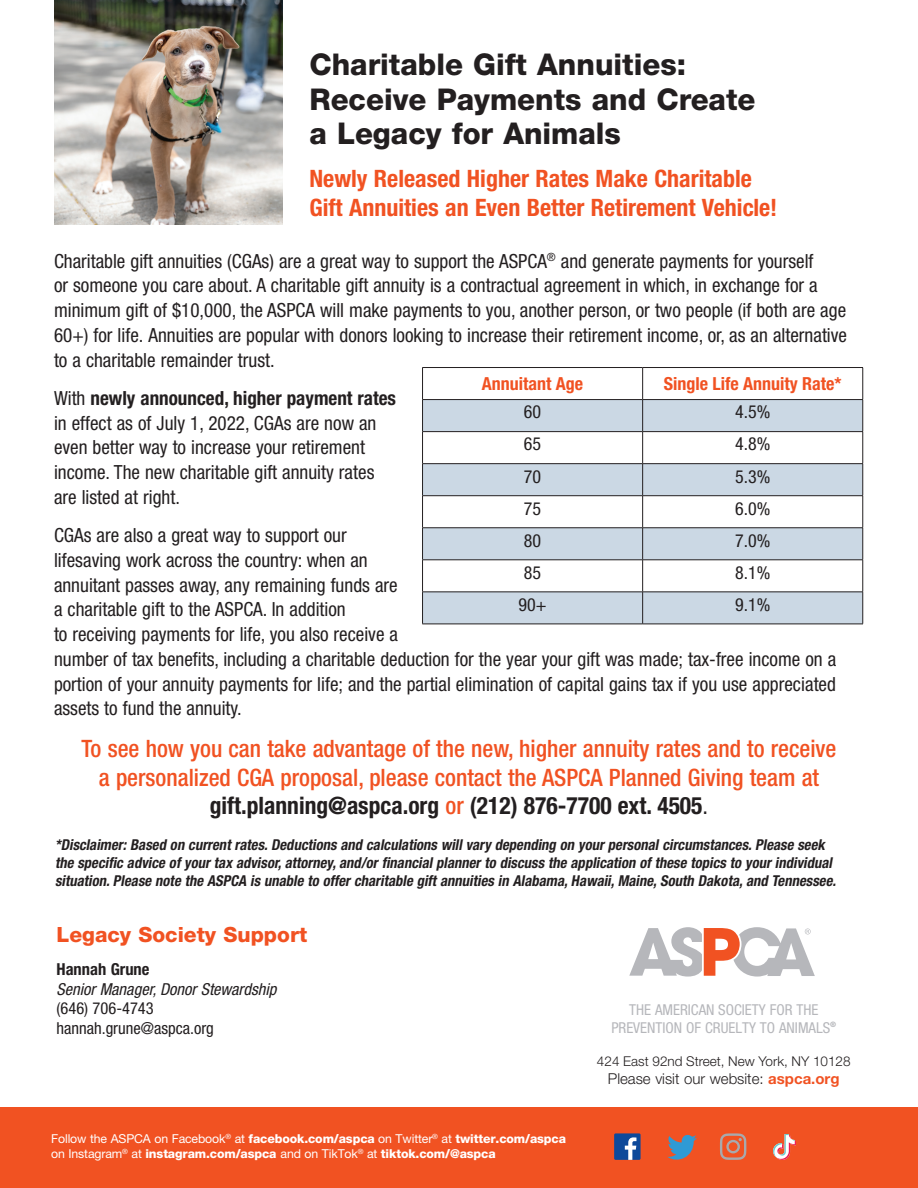
<style>
.page{position:relative;width:918px;height:1188px;background:#fff}
.page>*{position:absolute;margin:0;border:0;box-sizing:border-box;transform-origin:0 0}
.t1{font:800 30px/34.5px "Helvetica Neue LT Std";color:#231f20}
.t2{font:500 condensed 24px/28.5px "Helvetica Neue LT Std";color:#f15222;text-align:center}
.t3{font:700 condensed 24px/28.8px "Helvetica Neue LT Std";color:#f15222}
.t4{font:800 21px "Helvetica Neue LT Std";color:#f15222}
.t5{font:condensed 19.5px/24.8px "Helvetica Neue LT Std";color:#231f20}
.t6{font:condensed 18px "Helvetica Neue LT Std";color:#231f20}
.t7{font:700 condensed 18px "Helvetica Neue LT Std";color:#f15222}
.t8{font:italic condensed 16.5px/19.5px "Helvetica Neue LT Std";color:#231f20}
.t9{font:condensed 16.5px/19.5px "Helvetica Neue LT Std";color:#231f20}
.t10{font:italic 700 condensed 15px/18px "Helvetica Neue LT Std";color:#231f20}
.t11{font:condensed 15px/18px "Helvetica Neue LT Std";color:#b6b7bb;text-align:center}
.t12{font:300 15px "Helvetica Neue LT Std";color:#231f20}
.t13{font:300 13.5px "Helvetica Neue LT Std";color:#231f20}
.t14{font:800 12.3px/15px "Helvetica Neue LT Std";letter-spacing:-.01em;color:#fff}
.s1{font-weight:700}
.s2{font-weight:700;color:#231f20}
.s3{font-weight:400;color:#231f20}
.s4{font-weight:700;font-style:normal}
.s5{font-weight:400}
.s6{font-weight:700;color:#f15222}
</style>
<div class="page">
<svg style="left:629px;top:927px;width:186px;height:50px"></svg>
<div style="left:0;top:1108px;width:918px;height:80px;background:#f15222"></div>
<div style="left:614px;top:1133px;width:27px;height:27px;background:#0d499a"></div>
<svg style="left:625px;top:1137px;width:11px;height:23px"></svg>
<svg style="left:720px;top:1133px;width:26px;height:27px"></svg>
<svg style="left:667px;top:1134px;width:30px;height:26px"></svg>
<svg style="left:773px;top:1134px;width:23px;height:26px"></svg>
<img style="left:54px;top:0;width:228px;height:224px">
<svg style="left:423px;top:400px;width:439px;height:224px;fill:#cbd8e4"></svg>
<hr style="left:422px;top:400px;width:1px;height:31px;background:#231f20">
<hr style="left:642px;top:400px;width:1px;height:31px;background:#231f20">
<hr style="left:862px;top:400px;width:1px;height:31px;background:#231f20">
<hr style="left:422px;top:431px;width:221px;height:1px;background:#231f20">
<hr style="left:422px;top:432px;width:1px;height:31px;background:#231f20">
<hr style="left:643px;top:431px;width:220px;height:1px;background:#231f20">
<hr style="left:642px;top:432px;width:1px;height:31px;background:#231f20">
<hr style="left:862px;top:432px;width:1px;height:31px;background:#231f20">
<hr style="left:422px;top:463px;width:221px;height:1px;background:#231f20">
<hr style="left:422px;top:464px;width:1px;height:31px;background:#231f20">
<hr style="left:643px;top:463px;width:220px;height:1px;background:#231f20">
<hr style="left:642px;top:464px;width:1px;height:31px;background:#231f20">
<hr style="left:862px;top:464px;width:1px;height:31px;background:#231f20">
<hr style="left:422px;top:495px;width:221px;height:1px;background:#231f20">
<hr style="left:422px;top:496px;width:1px;height:31px;background:#231f20">
<hr style="left:643px;top:495px;width:220px;height:1px;background:#231f20">
<hr style="left:642px;top:496px;width:1px;height:31px;background:#231f20">
<hr style="left:862px;top:496px;width:1px;height:31px;background:#231f20">
<hr style="left:422px;top:527px;width:221px;height:1px;background:#231f20">
<hr style="left:422px;top:528px;width:1px;height:32px;background:#231f20">
<hr style="left:643px;top:527px;width:220px;height:1px;background:#231f20">
<hr style="left:642px;top:528px;width:1px;height:32px;background:#231f20">
<hr style="left:862px;top:528px;width:1px;height:32px;background:#231f20">
<hr style="left:422px;top:560px;width:221px;height:1px;background:#231f20">
<hr style="left:422px;top:560px;width:1px;height:32px;background:#231f20">
<hr style="left:643px;top:560px;width:220px;height:1px;background:#231f20">
<hr style="left:642px;top:560px;width:1px;height:32px;background:#231f20">
<hr style="left:862px;top:560px;width:1px;height:32px;background:#231f20">
<hr style="left:422px;top:592px;width:221px;height:1px;background:#231f20">
<hr style="left:422px;top:592px;width:1px;height:32px;background:#231f20">
<hr style="left:643px;top:592px;width:220px;height:1px;background:#231f20">
<hr style="left:642px;top:592px;width:1px;height:32px;background:#231f20">
<hr style="left:862px;top:592px;width:1px;height:32px;background:#231f20">
<hr style="left:422px;top:624px;width:221px;height:1px;background:#231f20">
<hr style="left:643px;top:624px;width:220px;height:1px;background:#231f20">
<hr style="left:422px;top:367px;width:221px;height:1px;background:#231f20">
<hr style="left:422px;top:368px;width:1px;height:31px;background:#231f20">
<hr style="left:643px;top:367px;width:220px;height:1px;background:#231f20">
<hr style="left:642px;top:368px;width:1px;height:31px;background:#231f20">
<hr style="left:862px;top:368px;width:1px;height:31px;background:#231f20">
<hr style="left:422px;top:399px;width:221px;height:1px;background:#231f20">
<hr style="left:643px;top:399px;width:220px;height:1px;background:#231f20">
<p class="t1" style="left:309px;top:47px;width:448px">Charitable Gift Annuities:<br>Receive Payments and Create a Legacy for Animals</p>
<p class="t3" style="left:309px;top:163px;width:469px">Newly Released Higher Rates Make Charitable<br>Gift Annuities an Even Better Retirement Vehicle!</p>
<p class="t5" style="left:54px;top:248px;width:795px">Charitable gift annuities (CGAs) are a great way to support the ASPCA<sup>®</sup> and generate payments for yourself<br>or someone you care about. A charitable gift annuity is a contractual agreement in which, in exchange for a minimum gift of $10,000, the ASPCA will make payments to you, another person, or two people (if both are age 60+) for life. Annuities are popular with donors looking to increase their retirement income, or, as an alternative to a charitable remainder trust.</p>
<p class="t5" style="left:54px;top:386px;width:344px">With <span class="s1">newly announced, higher payment rates </span>in effect as of July 1, 2022, CGAs are now an even better way to increase your retirement income. The new charitable gift annuity rates are listed at right.</p>
<p class="t5" style="left:54px;top:523px;width:784px">CGAs are also a great way to support our<br>lifesaving work across the country: when an<br>annuitant passes away, any remaining funds are<br>a charitable gift to the ASPCA. In addition<br>to receiving payments for life, you also receive a<br>number of tax benefits, including a charitable deduction for the year your gift was made; tax-free income on a portion of your annuity payments for life; and the partial elimination of capital gains tax if you use appreciated assets to fund the annuity.</p>
<p class="t2" style="left:81px;top:734px;width:757px">To see how you can take advantage of the new, higher annuity rates and to receive a personalized CGA proposal, please contact the ASPCA Planned Giving team at <span class="s2">gift.planning@aspca.org</span> or <span class="s2">(212) 876-7700 ext. 4505</span><span class="s3">.</span></p>
<p class="t7" style="left:482px;top:373px;width:103px">Annuitant Age</p>
<p class="t7" style="left:664px;top:373px;width:179px">Single Life Annuity Rate*</p>
<p class="t6" style="left:524px;top:402px;width:19px">60</p>
<p class="t6" style="left:735px;top:402px;width:37px">4.5%</p>
<p class="t6" style="left:524px;top:434px;width:19px">65</p>
<p class="t6" style="left:735px;top:434px;width:37px">4.8%</p>
<p class="t6" style="left:524px;top:466px;width:19px">70</p>
<p class="t6" style="left:735px;top:466px;width:37px">5.3%</p>
<p class="t6" style="left:524px;top:498px;width:19px">75</p>
<p class="t6" style="left:735px;top:498px;width:37px">6.0%</p>
<p class="t6" style="left:524px;top:530px;width:19px">80</p>
<p class="t6" style="left:735px;top:530px;width:37px">7.0%</p>
<p class="t6" style="left:524px;top:562px;width:19px">85</p>
<p class="t6" style="left:735px;top:562px;width:37px">8.1%</p>
<p class="t6" style="left:519px;top:594px;width:30px">90+</p>
<p class="t6" style="left:735px;top:594px;width:37px">9.1%</p>
<p class="t10" style="left:55px;top:836px;width:786px">*Disclaimer:Based on currentrates.Deductions and calculations willvary depending on yourpersonalcircumstances.Please seek the specific advice ofyourtax advisor,attorney,and/orfinancialplannerto discuss the application ofthese topics to yourindividual situation.Please note the ASPCA is unable to offercharitable giftannuities in Alabama,Hawaii,Maine,South Dakota,and Tennessee.</p>
<p class="t4" style="left:57px;top:922px;width:252px">Legacy Society Support</p>
<p class="t8" style="left:57px;top:960px;width:222px"><span class="s4">Hannah Grune<br></span>Senior Manager, Donor Stewardship</p>
<p class="t9" style="left:57px;top:998px;width:159px">(646) 706-4743 hannah.grune@aspca.org</p>
<p class="t14" style="left:51px;top:1131px;width:516px"><span class="s5">Follow the ASPCA on Facebook</span><sup>®</sup> <span class="s5">at</span> facebook.com/aspca <span class="s5">on Twitter</span><sup>®</sup> <span class="s5">at</span> twitter.com/aspca <span class="s5">on Instagram</span><sup>®</sup> <span class="s5">at</span> instagram.com/aspca <span class="s5">and on TikTok</span><sup>®</sup> <span class="s5">at</span> tiktok.com/@aspca</p>
<p class="t11" style="left:611px;top:1001px;width:226px">THE AMERICAN SOCIETY FOR THE<br>PREVENTION OF CRUELTY TO ANIMALS<sup>®</sup></p>
<p class="t13" style="left:597px;top:1053px;width:255px">424 East 92nd Street, New York, NY 10128</p>
<p class="t12" style="left:608px;top:1069px;width:233px">Please visit our website: <span class="s6">aspca.org</span></p>
</div>
